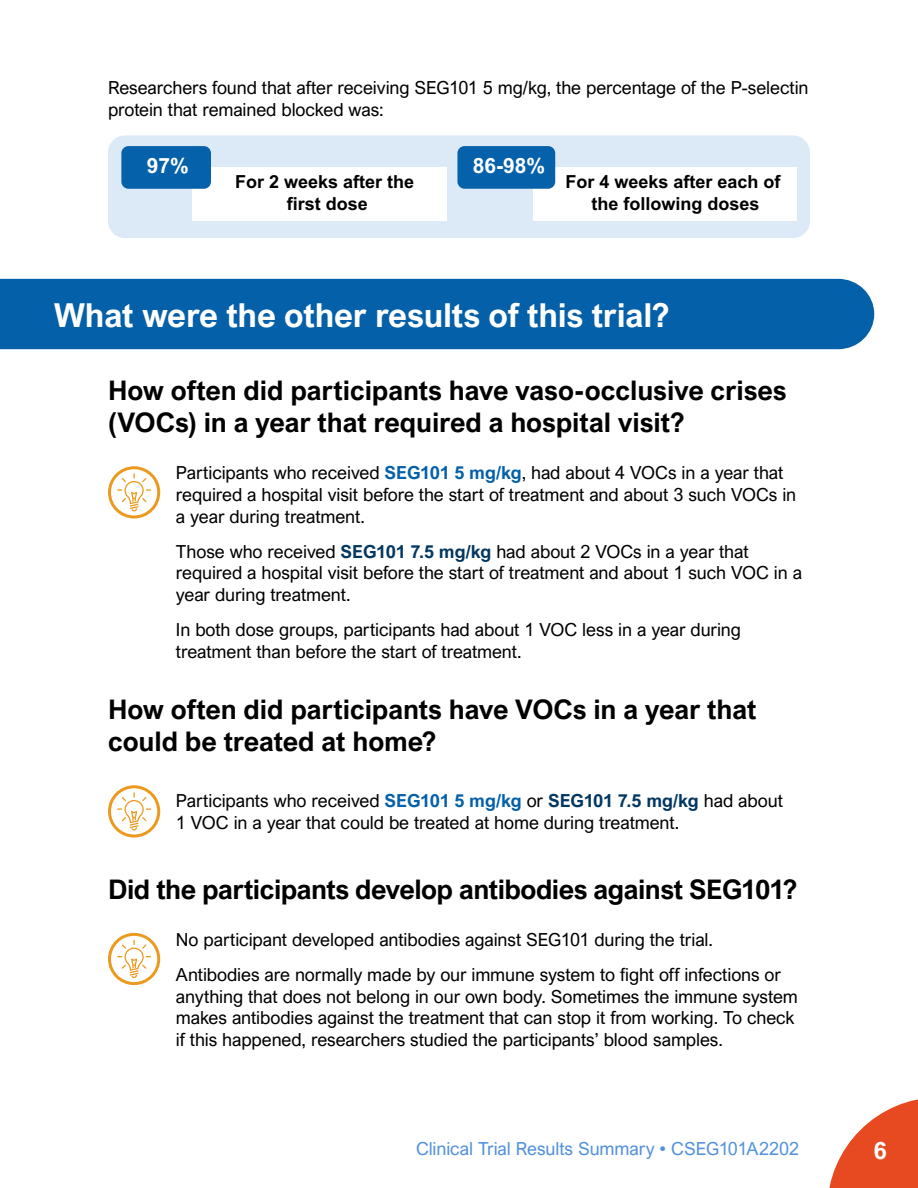
<style>
.page{position:relative;width:918px;height:1188px;background:#fff}
.page>*{position:absolute;margin:0;border:0;box-sizing:border-box;transform-origin:0 0}
.t1{font:700 33px "Arial Nova";letter-spacing:-.005em;color:#fff}
.t2{font:700 27px/32.4px "Arial Nova";letter-spacing:-.005em;color:#000}
.t3{font:700 24px "Arial Nova";color:#fff}
.t4{font:700 21px "Arial";color:#fff}
.t5{font:18px/21.6px "Arial Nova";letter-spacing:-.005em;color:#000}
.t6{font:700 18px/21.6px "Arial";color:#000;text-align:center}
.t7{font:18px "Arial Nova";letter-spacing:-.01em;color:#5291dd}
.s1{font-weight:700;color:#0460a9}
.s2{font-weight:700;color:#023761}
</style>
<div class="page">
<svg style="left:829px;top:1099px;width:89px;height:89px"></svg>
<div style="left:0;top:279px;width:874px;height:70px;background:#0460a9"></div>
<div style="left:108px;top:135px;width:702px;height:103px;background:#dce9f7;border-radius:17px"></div>
<div style="left:192px;top:167px;width:254px;height:54px;background:#fff"></div>
<div style="left:121px;top:146px;width:90px;height:43px;background:#0561aa;border-radius:7px"></div>
<div style="left:533px;top:167px;width:264px;height:54px;background:#fff"></div>
<div style="left:457px;top:146px;width:98px;height:43px;background:#0561aa;border-radius:7px"></div>
<svg style="left:110px;top:468px;width:49px;height:49px"></svg>
<svg style="left:117px;top:473px;width:34px;height:38px"></svg>
<div style="left:108px;top:466px;width:52px;height:52px;border:3px solid #ec9a1e;border-radius:50%"></div>
<svg style="left:110px;top:787px;width:49px;height:49px"></svg>
<svg style="left:117px;top:792px;width:34px;height:39px"></svg>
<div style="left:108px;top:785px;width:52px;height:53px;border:3px solid #ec9a1e;border-radius:50%"></div>
<svg style="left:110px;top:934px;width:49px;height:50px"></svg>
<svg style="left:117px;top:940px;width:34px;height:38px"></svg>
<div style="left:108px;top:933px;width:52px;height:52px;border:3px solid #ec9a1e;border-radius:50%"></div>
<p class="t5" style="left:108px;top:77px;width:702px">Researchers found that after receiving SEG101 5 mg/kg, the percentage of the P-selectin protein that remained blocked was:</p>
<p class="t4" style="left:147px;top:151px;width:44px">97%</p>
<p class="t4" style="left:473px;top:151px;width:74px">86-98%</p>
<p class="t6" style="left:235px;top:171px;width:181px">For 2 weeks after the first dose</p>
<p class="t6" style="left:565px;top:171px;width:217px">For 4 weeks after each of the following doses</p>
<h1 class="t1" style="left:54px;top:296px;width:617px">What were the other results of this trial?</h1>
<h2 class="t2" style="left:108px;top:374px;width:680px">How often did participants have vaso-occlusive crises (VOCs) in a year that required a hospital visit?</h2>
<p class="t5" style="left:176px;top:462px;width:622px">Participants who received <span class="s1">SEG101 5 mg/kg</span>, had about 4 VOCs in a year that required a hospital visit before the start of treatment and about 3 such VOCs in a year during treatment.</p>
<p class="t5" style="left:176px;top:540px;width:628px">Those who received <span class="s2">SEG101 7.5 mg/kg</span> had about 2 VOCs in a year that required a hospital visit before the start of treatment and about 1 such VOC in a year during treatment.</p>
<p class="t5" style="left:176px;top:619px;width:567px">In both dose groups, participants had about 1 VOC less in a year during treatment than before the start of treatment.</p>
<h2 class="t2" style="left:108px;top:693px;width:650px">How often did participants have VOCs in a year that could be treated at home?</h2>
<p class="t5" style="left:176px;top:790px;width:609px">Participants who received <span class="s1">SEG101 5 mg/kg</span> or <span class="s2">SEG101 7.5 mg/kg</span> had about<br>1 VOC in a year that could be treated at home during treatment.</p>
<h2 class="t2" style="left:108px;top:873px;width:691px">Did the participants develop antibodies against SEG101?</h2>
<p class="t5" style="left:176px;top:922px;width:607px;line-height:35.1px">No participant developed antibodies against SEG101 during the trial.<br>Antibodies are normally made by our immune system to fight off infections or</p>
<p class="t5" style="left:176px;top:985px;width:624px">anything that does not belong in our own body. Sometimes the immune system makes antibodies against the treatment that can stop it from working. To check if this happened, researchers studied the participants’ blood samples.</p>
<p class="t7" style="left:416px;top:1138px;width:384px">Clinical Trial Results Summary • CSEG101A2202</p>
<h3 class="t3" style="left:873px;top:1136px;width:15px">6</h3>
</div>
